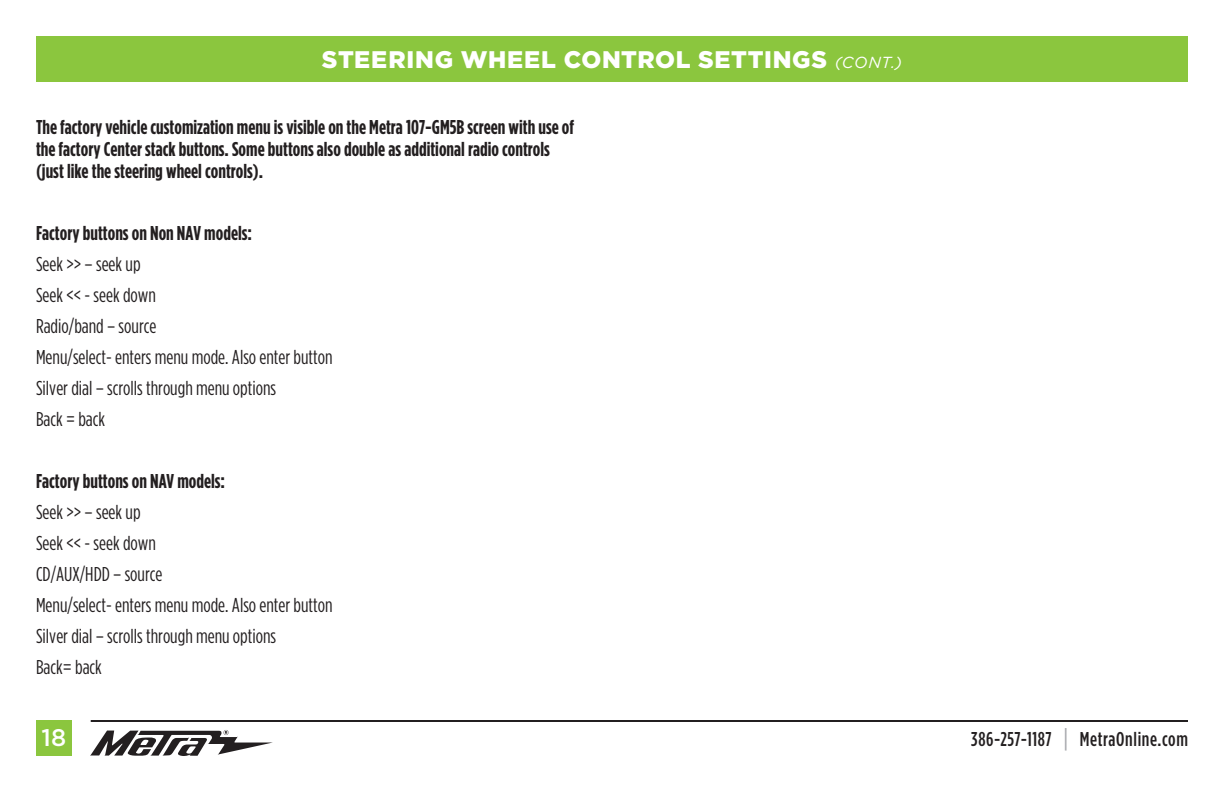
<style>
.page{position:relative;width:1224px;height:792px;background:#fff}
.page>*{position:absolute;margin:0;border:0;box-sizing:border-box;transform-origin:0 0}
.t1{font:900 24px "Gotham";letter-spacing:.03em;color:#fff}
.t2{font:500 24px "Gotham";color:#fff}
.t3{font:20px/31px "Gotham Condensed";color:#231f20}
.t4{font:700 20px/22px "Gotham Condensed";color:#231f20}
.t5{font:500 20px "Gotham Condensed";letter-spacing:.03em;color:#231f20}
.s1{font-weight:400;font-style:italic;font-size:16px}
.s2{font-size:26px;color:#a8a9ad}
</style>
<div class="page">
<div style="left:36px;top:36px;width:1152px;height:45px;background:#8bc63e"></div>
<svg style="left:90px;top:730px;width:183px;height:26px"></svg>
<hr style="left:91px;top:720px;width:1097px;height:2px;background:#231f20">
<div style="left:36px;top:720px;width:36px;height:36px;background:#8bc63e"></div>
<p class="t1" style="left:322px;top:46px;width:582px">STEERING WHEEL CONTROL SETTINGS <span class="s1">(CONT.)</span></p>
<p class="t4" style="left:36px;top:116px;width:540px">The factory vehicle customization menu is visible on the Metra 107-GM5B screen with use of the factory Center stack buttons. Some buttons also double as additional radio controls (just like the steering wheel controls).</p>
<p class="t4" style="left:36px;top:222px;width:217px">Factory buttons on Non NAV models:</p>
<p class="t3" style="left:36px;top:248px;width:298px">Seek &gt;&gt; – seek up<br>Seek &lt;&lt; - seek down<br>Radio/band – source<br>Menu/select- enters menu mode. Also enter button<br>Silver dial – scrolls through menu options<br>Back = back</p>
<p class="t4" style="left:36px;top:470px;width:191px">Factory buttons on NAV models:</p>
<p class="t3" style="left:36px;top:496px;width:298px">Seek &gt;&gt; – seek up<br>Seek &lt;&lt; - seek down<br>CD/AUX/HDD – source<br>Menu/select- enters menu mode. Also enter button<br>Silver dial – scrolls through menu options<br>Back= back</p>
<p class="t2" style="left:42px;top:723px;width:26px">18</p>
<p class="t5" style="left:971px;top:728px;width:218px">386-257-1187 <span class="s2">|</span> MetraOnline.com</p>
</div>
